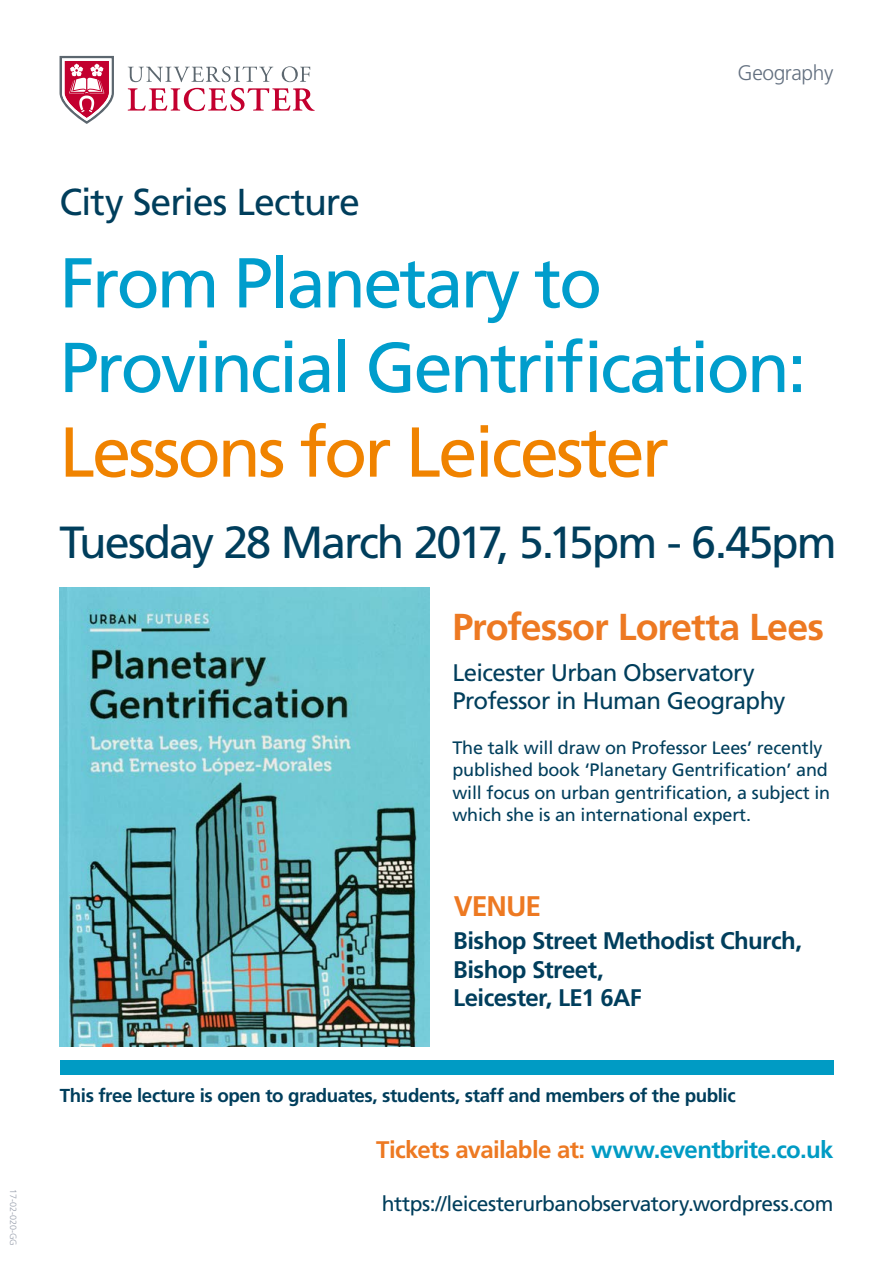
<style>
.page{position:relative;width:893px;height:1263px;background:#fff}
.page>*{position:absolute;margin:0;border:0;box-sizing:border-box;transform-origin:0 0}
.t1{font:70.5px/84.6px "Frutiger LT Std";letter-spacing:-.04em;color:#009dcc}
.t2{font:70.5px "Frutiger LT Std";letter-spacing:-.04em;color:#f08300}
.t3{font:45px "Frutiger LT Std";letter-spacing:-.05em;color:#003e5c}
.t4{font:700 37.5px "Frutiger LT Std";letter-spacing:-.025em;color:#ed7922}
.t5{font:37.5px "Frutiger LT Std";letter-spacing:-.03em;color:#003e5c}
.t6{font:700 28.35px "Frutiger LT Std";letter-spacing:-.035em;color:#ed7922}
.t7{font:700 24px/28.5px "Frutiger LT Std";letter-spacing:-.025em;color:#003e5c}
.t8{font:24px/28.5px "Frutiger LT Std";letter-spacing:-.025em;color:#003e5c}
.t9{font:700 24px "Frutiger LT Std";letter-spacing:-.025em;color:#009bc4}
.t10{font:21px "Frutiger LT Std";letter-spacing:-.025em;color:#003e5c}
.t11{font:300 21px "Frutiger LT Std";letter-spacing:-.02em;color:#637080}
.t12{font:700 18.75px "Frutiger LT Std";letter-spacing:-.02em;color:#003e5c}
.t13{font:18px/22.5px "Frutiger LT Std";letter-spacing:-.01em;color:#003e5c}
.t14{font:300 9px "Frutiger LT Std";color:#989fac}
.s1{color:#ed7922}
</style>
<div class="page">
<img style="left:60px;top:587px;width:369px;height:459px">
<div style="left:60px;top:1060px;width:773px;height:14px;background:#009bc4"></div>
<svg style="left:60px;top:56px;width:54px;height:68px"></svg>
<svg style="left:282px;top:66px;width:28px;height:16px"></svg>
<svg style="left:128px;top:66px;width:145px;height:16px"></svg>
<svg style="left:128px;top:88px;width:187px;height:23px"></svg>
<p class="t14" style="left:18px;top:1188px;width:59px;rotate:90deg">17-02-020-GG</p>
<h3 class="t5" style="left:60px;top:180px;width:302px">City Series Lecture</h3>
<p class="t11" style="left:738px;top:60px;width:97px">Geography</p>
<h1 class="t1" style="left:60px;top:241px;width:749px">From Planetary to<br>Provincial Gentrification:</h1>
<h1 class="t2" style="left:60px;top:411px;width:611px">Lessons for Leicester</h1>
<h2 class="t3" style="left:60px;top:516px;width:779px">Tuesday 28 March 2017, 5.15pm - 6.45pm</h2>
<h3 class="t4" style="left:452px;top:605px;width:373px">Professor Loretta Lees</h3>
<h3 class="t8" style="left:452px;top:658px;width:335px">Leicester Urban Observatory<br>Professor in Human Geography</h3>
<p class="t13" style="left:452px;top:736px;width:379px">The talk will draw on Professor Lees’ recently published book ‘Planetary Gentrification’ and will focus on urban gentrification, a subject in which she is an international expert.</p>
<h3 class="t6" style="left:454px;top:889px;width:89px">VENUE</h3>
<h3 class="t7" style="left:453px;top:927px;width:350px">Bishop Street Methodist Church,<br>Bishop Street,<br>Leicester, LE1 6AF</h3>
<p class="t12" style="left:60px;top:1084px;width:677px">This free lecture is open to graduates, students, staff and members of the public</p>
<h3 class="t9" style="left:376px;top:1135px;width:459px"><span class="s1">Tickets available at:</span> www.eventbrite.co.uk</h3>
<p class="t10" style="left:382px;top:1191px;width:453px">https://leicesterurbanobservatory.wordpress.com</p>
</div>
